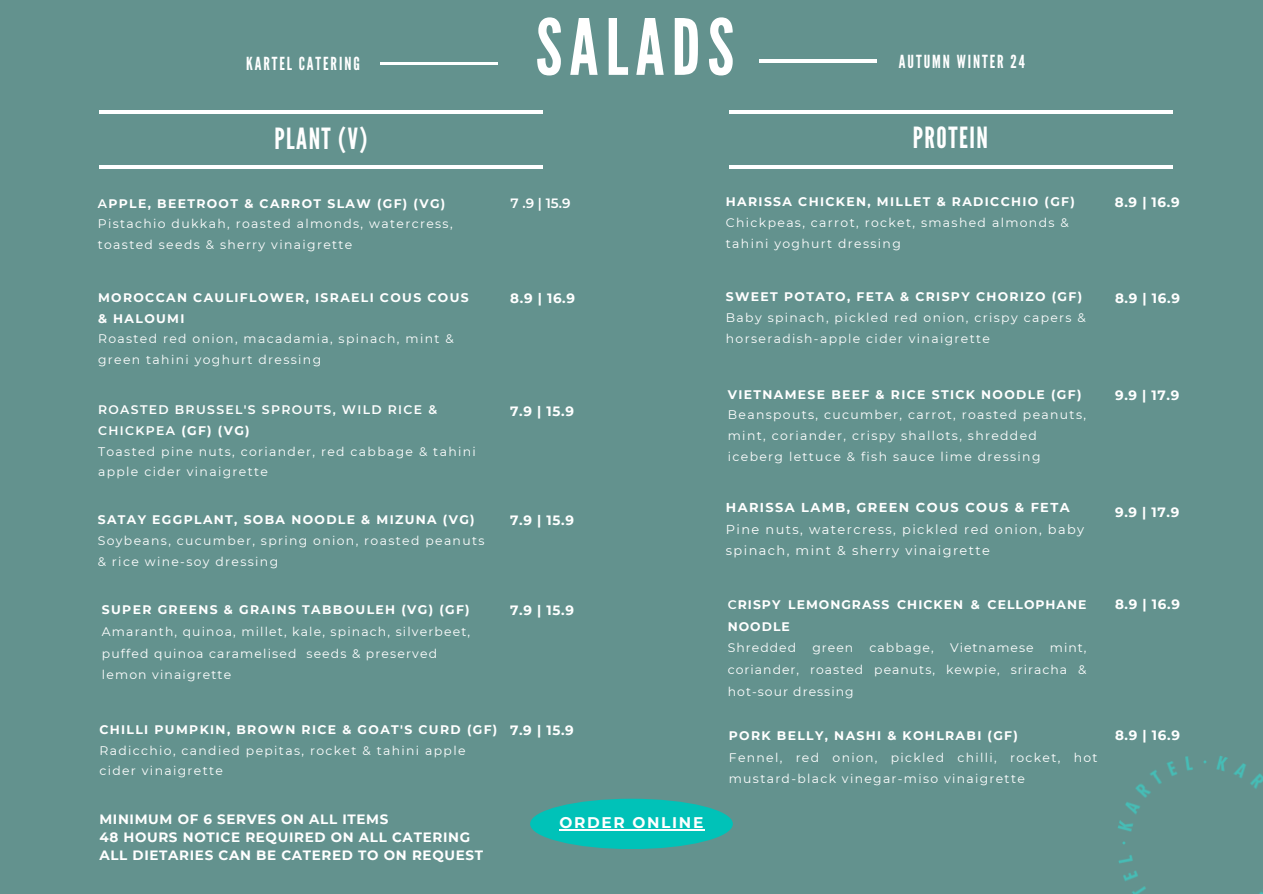
<style>
.page{position:relative;width:1263px;height:894px;background:#fff}
.page>*{position:absolute;margin:0;border:0;box-sizing:border-box;transform-origin:0 0}
.t1{font:77.25px "League Gothic";letter-spacing:.095em;color:#fff}
.t2{font:29.1px "League Gothic";letter-spacing:.05em;color:#fff}
.t3{font:18px "League Gothic";letter-spacing:.105em;color:#fff}
.t4{font:700 15.45px "Montserrat";letter-spacing:.11em;color:#fff}
.t5{font:700 13.5px/18px "Montserrat";letter-spacing:.05em;color:#fff}
.t6{font:600 13.5px "Montserrat";color:#fff}
.t7{font:12.9px/21.5px "Montserrat";letter-spacing:.11em;color:#fff}
.t8{font:700 12.9px "Montserrat";letter-spacing:.11em;color:#fff}
.t9{font:12.45px/20.7px "Montserrat";letter-spacing:.11em;color:#fff}
.t10{font:700 12.45px/20.7px "Montserrat";letter-spacing:.11em;color:#fff}
.t11{font:600 12.45px/20.7px "Montserrat";letter-spacing:.11em;color:#fff}
.t12{font:700 12.45px/21.8px "Montserrat";letter-spacing:.08em;color:#fff}
.t13{font:12.45px "Montserrat";letter-spacing:.08em;color:#fff}
.s1{font-weight:600}
.s2{font-weight:700}
</style>
<div class="page">
<div style="left:0;top:0;width:1263px;height:893px;background:#63928e"></div>
<img style="left:811px;top:62px;width:59px;height:1px">
<img style="left:1118px;top:756px;width:145px;height:137px">
<hr style="left:380px;top:62px;width:117px;height:3px;background:#fff">
<hr style="left:759px;top:60px;width:117px;height:2px;background:#fff">
<div style="left:530px;top:798px;width:203px;height:50px;background:#00c2b8;border-radius:50%"></div>
<hr style="left:559px;top:828px;width:146px;height:2px;background:#fff">
<hr style="left:99px;top:110px;width:444px;height:3px;background:#fff">
<hr style="left:99px;top:165px;width:444px;height:3px;background:#fff">
<hr style="left:729px;top:110px;width:443px;height:3px;background:#fff">
<hr style="left:729px;top:165px;width:443px;height:3px;background:#fff">
<p class="t3" style="left:246px;top:53px;width:115px">KARTEL CATERING</p>
<p class="t1" style="left:536px;top:3px;width:200px">SALADS</p>
<h6 class="t3" style="left:899px;top:51px;width:128px">AUTUMN WINTER 24</h6>
<h2 class="t2" style="left:275px;top:122px;width:94px">PLANT (V)</h2>
<h2 class="t2" style="left:913px;top:121px;width:76px">PROTEIN</h2>
<h1 class="t10" style="left:98px;top:193px;width:349px"><span class="s1">A</span>PPLE, BEETROOT &amp; CARROT SLAW (GF) (VG)</h1>
<p class="t9" style="left:98px;top:213px;width:356px">Pistachio dukkah, roasted almonds, watercress,</p>
<h3 class="t9" style="left:98px;top:234px;width:256px">toasted seeds &amp; sherry vinaigrette</h3>
<p class="t10" style="left:726px;top:192px;width:351px">HARISSA CHICKEN, MILLET &amp; RADICCHIO (GF)</p>
<p class="t9" style="left:726px;top:212px;width:344px">Chickpeas, carrot, rocket, smashed almonds &amp; tahini yoghurt dressing</p>
<p class="t6" style="left:510px;top:195px;width:61px">7 .9 | 15.9</p>
<p class="t5" style="left:1115px;top:193px;width:66px">8.9 | 16.9</p>
<p class="t10" style="left:98px;top:287px;width:372px">MOROCCAN CAULIFLOWER, ISRAELI COUS COUS &amp; HALOUMI</p>
<p class="t9" style="left:98px;top:328px;width:357px">Roasted red onion, macadamia, spinach, mint &amp; green tahini yoghurt dressing</p>
<p class="t11" style="left:98px;top:399px;width:340px">ROASTED BRUSSEL'S SPROUTS, WILD RICE &amp;<br>CHICKPEA <span class="s2">(GF) (VG)</span></p>
<p class="t9" style="left:98px;top:440px;width:379px">Toasted pine nuts, coriander, red cabbage &amp; tahini apple cider vinaigrette</p>
<p class="t10" style="left:98px;top:509px;width:378px">SATAY EGGPLANT, SOBA NOODLE &amp; MIZUNA (VG)</p>
<h6 class="t9" style="left:98px;top:530px;width:388px">Soybeans, cucumber, spring onion, roasted peanuts &amp; rice wine-soy dressing</h6>
<h6 class="t10" style="left:102px;top:599px;width:369px">SUPER GREENS &amp; GRAINS TABBOULEH (VG) (GF)</h6>
<p class="t9" style="left:102px;top:620px;width:370px;line-height:21.8px">Amaranth, quinoa, millet, kale, spinach, silverbeet, puffed quinoa caramelised seeds &amp; preserved lemon vinaigrette</p>
<h6 class="t5" style="left:510px;top:289px;width:66px">8.9 | 16.9</h6>
<p class="t5" style="left:510px;top:402px;width:65px">7.9 | 15.9</p>
<p class="t5" style="left:510px;top:511px;width:65px">7.9 | 15.9</p>
<h6 class="t5" style="left:510px;top:601px;width:65px">7.9 | 15.9</h6>
<p class="t10" style="left:99px;top:719px;width:399px">CHILLI PUMPKIN, BROWN RICE &amp; GOAT'S CURD (GF)</p>
<h6 class="t9" style="left:99px;top:739px;width:368px">Radicchio, candied pepitas, rocket &amp; tahini apple cider vinaigrette</h6>
<p class="t5" style="left:510px;top:720px;width:65px">7.9 | 15.9</p>
<h6 class="t10" style="left:726px;top:286px;width:358px">SWEET POTATO, FETA &amp; CRISPY CHORIZO (GF)</h6>
<p class="t9" style="left:726px;top:307px;width:361px">Baby spinach, pickled red onion, crispy capers &amp; horseradish-apple cider vinaigrette</p>
<p class="t10" style="left:728px;top:383px;width:355px">VIETNAMESE BEEF &amp; RICE STICK NOODLE (GF)</p>
<p class="t9" style="left:728px;top:404px;width:360px">Beanspouts, cucumber, carrot, roasted peanuts, mint, coriander, crispy shallots, shredded iceberg lettuce &amp; fish sauce lime dressing</p>
<p class="t8" style="left:726px;top:499px;width:345px">HARISSA LAMB, GREEN COUS COUS &amp; FETA</p>
<h6 class="t7" style="left:726px;top:518px;width:360px">Pine nuts, watercress, pickled red onion, baby spinach, mint &amp; sherry vinaigrette</h6>
<h6 class="t12" style="left:728px;top:593px;width:360px"><span class="s1">C</span>RISPY LEMONGRASS CHICKEN &amp; CELLOPHANE<br>NOODLE</h6>
<p class="t13" style="left:728px;top:640px;width:70px">Shredded</p>
<p class="t9" style="left:812px;top:637px;width:42px">green</p>
<p class="t13" style="left:870px;top:640px;width:66px">cabbage,</p>
<p class="t13" style="left:950px;top:640px;width:85px">Vietnamese</p>
<p class="t9" style="left:728px;top:636px;width:360px;line-height:21.8px;text-align:justify;text-indent:322px">mint, coriander, roasted peanuts, kewpie, sriracha &amp; hot-sour dressing</p>
<p class="t10" style="left:729px;top:725px;width:291px">PORK BELLY, NASHI &amp; KOHLRABI (GF)</p>
<p class="t9" style="left:729px;top:746px;width:370px;line-height:21.8px">Fennel, red onion, pickled chilli, rocket, hot mustard-black vinegar-miso vinaigrette</p>
<p class="t5" style="left:1115px;top:289px;width:66px">8.9 | 16.9</p>
<p class="t5" style="left:1115px;top:386px;width:66px">9.9 | 17.9</p>
<p class="t5" style="left:1115px;top:503px;width:66px">9.9 | 17.9</p>
<h6 class="t5" style="left:1115px;top:595px;width:66px">8.9 | 16.9</h6>
<h6 class="t5" style="left:1115px;top:725px;width:66px">8.9 | 16.9</h6>
<p class="t5" style="left:99px;top:810px;width:291px">MINIMUM OF 6 SERVES ON ALL ITEMS</p>
<p class="t4" style="left:559px;top:812px;width:145px">ORDER ONLINE</p>
<p class="t5" style="left:99px;top:828px;width:385px">48 HOURS NOTICE REQUIRED ON ALL CATERING<br>ALL DIETARIES CAN BE CATERED TO ON REQUEST</p>
</div>
